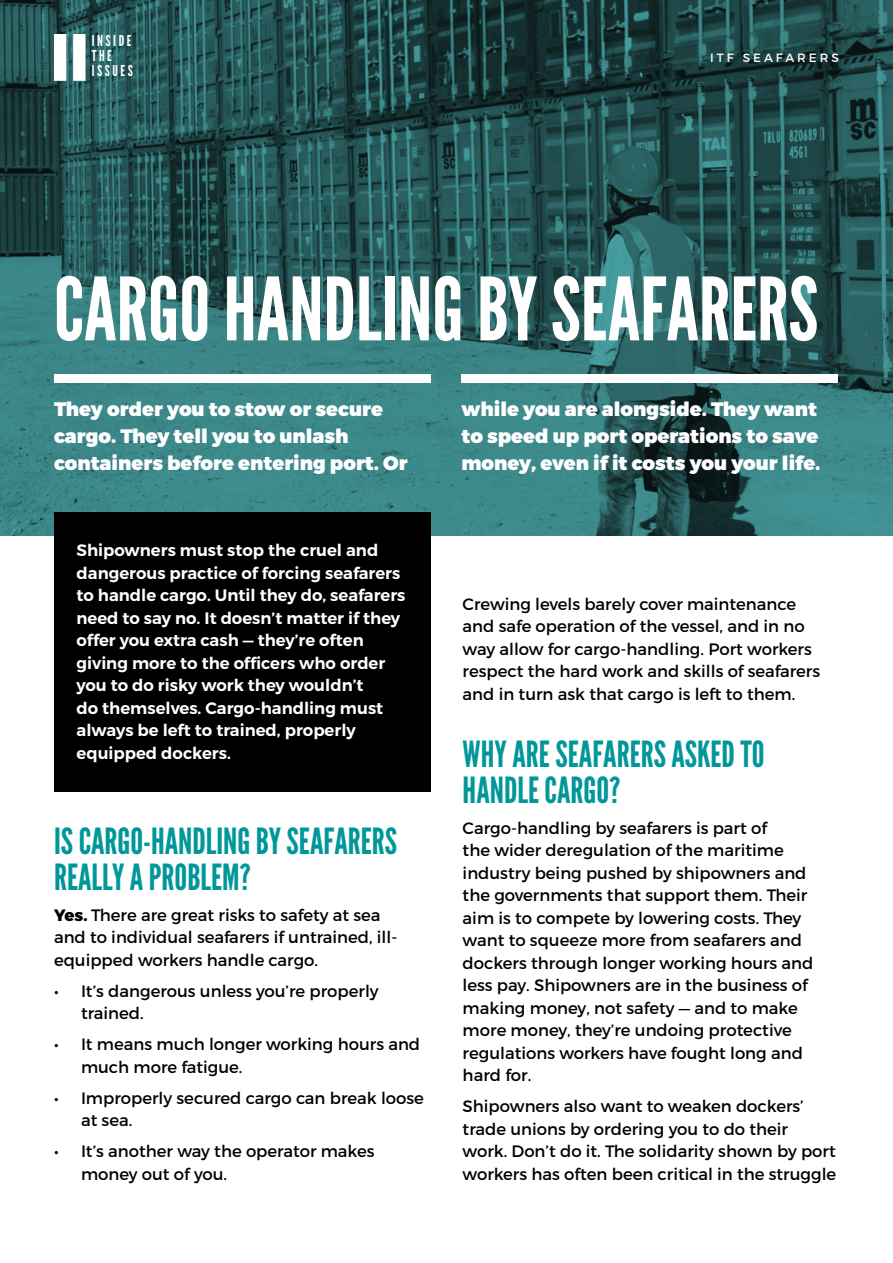
<style>
.page{position:relative;width:893px;height:1263px;background:#fff}
.page>*{position:absolute;margin:0;border:0;box-sizing:border-box;transform-origin:0 0}
.t1{font:87px "League Gothic";color:#fff}
.t2{font:36px/36px "League Gothic";color:#00979a}
.t3{font:900 19.5px/27px "Montserrat";color:#fff}
.t4{font:16.5px/22.5px "Montserrat";color:#000}
.t5{font:600 16.5px/22.5px "Montserrat";color:#fff}
.t6{font:15px/15px "League Gothic";letter-spacing:.17em;color:#fff}
.t7{font:12px "Montserrat";letter-spacing:.25em;color:#fff}
.s1{font-weight:800}
</style>
<div class="page">
<svg style="left:0;top:0;width:893px;height:536px;background:#2a6061"></svg>
<svg style="left:54px;top:34px;width:32px;height:47px"></svg>
<div style="left:54px;top:374px;width:376px;height:9px;background:#fff"></div>
<div style="left:461px;top:374px;width:377px;height:9px;background:#fff"></div>
<div style="left:54px;top:512px;width:376px;height:280px;background:#000"></div>
<p class="t6" style="left:92px;top:33px;width:43px">INSIDE<br>THE<br>ISSUES</p>
<p class="t7" style="left:710px;top:51px;width:130px">ITF SEAFARERS</p>
<h1 class="t1" style="left:54px;top:257px;width:766px">CARGO HANDLING BY SEAFARERS</h1>
<p class="t3" style="left:54px;top:396px;width:355px">They order you to stow or secure cargo. They tell you to unlash containers before entering port. Or</p>
<p class="t3" style="left:461px;top:396px;width:361px">while you are alongside. They want to speed up port operations to save money, even if it costs you your life.</p>
<p class="t5" style="left:77px;top:539px;width:330px">Shipowners must stop the cruel and dangerous practice of forcing seafarers to handle cargo. Until they do, seafarers need to say no. It doesn’t matter if they offer you extra cash — they’re often giving more to the officers who order you to do risky work they wouldn’t<br>do themselves. Cargo-handling must always be left to trained, properly equipped dockers.</p>
<h2 class="t2" style="left:54px;top:823px;width:345px">IS CARGO-HANDLING BY SEAFARERS<br>REALLY A PROBLEM?</h2>
<p class="t4" style="left:54px;top:903px;width:345px"><span class="s1">Yes.</span> There are great risks to safety at sea and to individual seafarers if untrained, ill&shy;equipped workers handle cargo.</p>
<p class="t4" style="left:81px;top:979px;width:299px;text-indent:-27px">• It’s dangerous unless you’re properly trained.</p>
<p class="t4" style="left:81px;top:1033px;width:341px;text-indent:-27px">• It means much longer working hours and much more fatigue.</p>
<p class="t4" style="left:81px;top:1086px;width:344px;text-indent:-27px">• Improperly secured cargo can break loose at sea.</p>
<p class="t4" style="left:81px;top:1140px;width:295px;text-indent:-27px">• It’s another way the operator makes money out of you.</p>
<p class="t4" style="left:463px;top:592px;width:359px">Crewing levels barely cover maintenance and safe operation of the vessel, and in no way allow for cargo-handling. Port workers respect the hard work and skills of seafarers and in turn ask that cargo is left to them.</p>
<h2 class="t2" style="left:463px;top:736px;width:304px">WHY ARE SEAFARERS ASKED TO<br>HANDLE CARGO?</h2>
<p class="t4" style="left:463px;top:816px;width:352px">Cargo-handling by seafarers is part of<br>the wider deregulation of the maritime industry being pushed by shipowners and the governments that support them. Their aim is to compete by lowering costs. They want to squeeze more from seafarers and dockers through longer working hours and less pay. Shipowners are in the business of making money, not safety — and to make more money, they’re undoing protective regulations workers have fought long and hard for.</p>
<p class="t4" style="left:463px;top:1095px;width:375px">Shipowners also want to weaken dockers’ trade unions by ordering you to do their work. Don’t do it. The solidarity shown by port workers has often been critical in the struggle</p>
</div>
